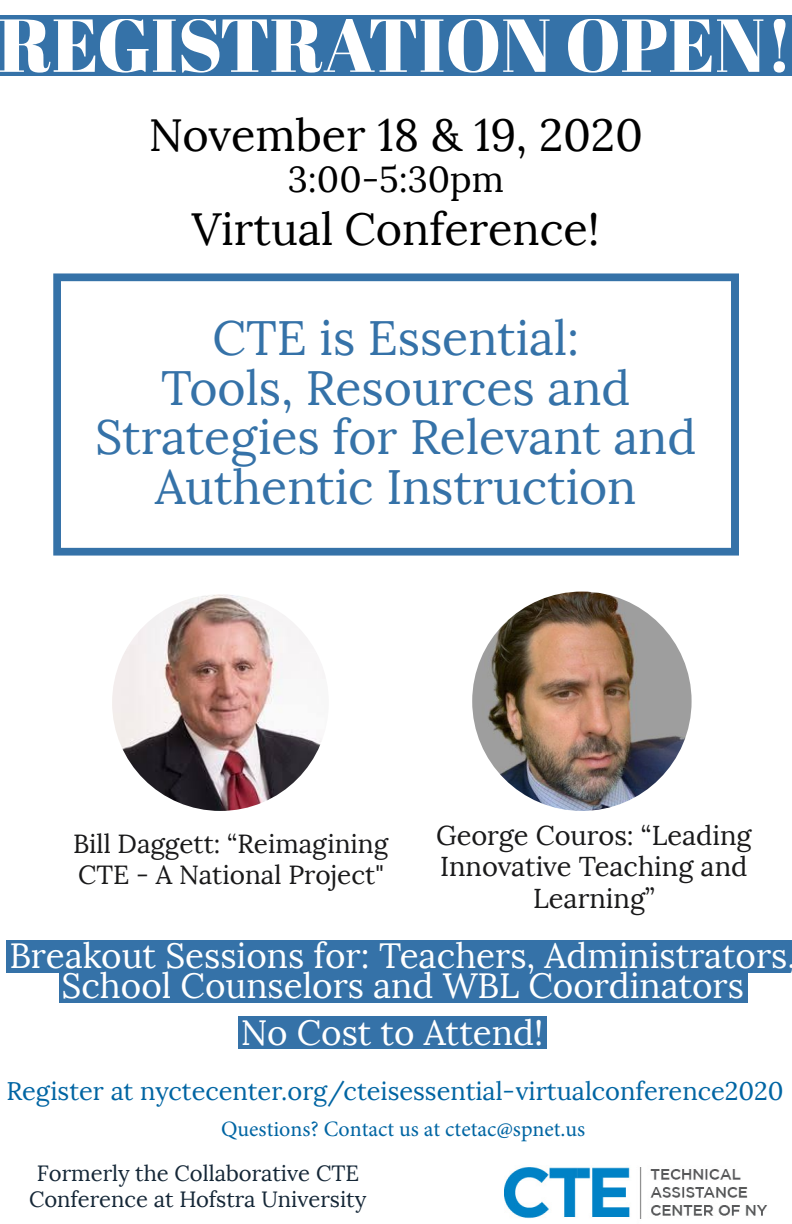
<style>
.page{position:relative;width:792px;height:1224px;background:#fff}
.page>*{position:absolute;margin:0;border:0;box-sizing:border-box;transform-origin:0 0}
.t1{font:48.1px/49.6px "Lora";color:#3572a8;text-align:center}
.t2{font:45px "Lora";color:#000}
.t3{font:36px "Lora";color:#000}
.t4{font:35px/30.1px "Lora";color:#fff;text-align:center}
.t5{font:27.2px/32px "Lora";color:#19191a;text-align:center}
.t6{font:26.2px/30.7px "Lora";color:#19191a}
.t7{font:25.4px "Lora";color:#0065a3}
.t8{font:22px/25.8px "Lora";color:#152737;text-align:center}
.t9{font:22px "Minion Pro";color:#0065a3}
</style>
<div class="page">
<img style="left:472px;top:592px;width:220px;height:219px;border-radius:50%">
<svg style="left:0;top:15px;width:792px;height:61px;fill:#3572a8"></svg>
<svg style="left:53px;top:273px;width:686px;height:283px"></svg>
<img style="left:112px;top:594px;width:217px;height:217px;border-radius:50%">
<div style="left:7px;top:940px;width:785px;height:32px;background:#3572a8"></div>
<div style="left:59px;top:970px;width:688px;height:32px;background:#3572a8"></div>
<div style="left:238px;top:1016px;width:308px;height:32px;background:#3572a8"></div>
<img style="left:504px;top:1167px;width:264px;height:52px">
<p class="t2" style="left:149px;top:108px;width:496px">November 18 &amp; 19, 2020</p>
<p class="t3" style="left:288px;top:158px;width:218px">3:00-5:30pm</p>
<p class="t2" style="left:192px;top:202px;width:409px">Virtual Conference!</p>
<h1 class="t1" style="left:95px;top:314px;width:603px">CTE is Essential:<br>Tools, Resources and<br>Strategies for Relevant and<br>Authentic Instruction</h1>
<p class="t6" style="left:73px;top:829px;width:316px">Bill Daggett: “Reimagining<br>CTE - A National Project"</p>
<p class="t5" style="left:436px;top:819px;width:317px">George Couros: “Leading<br>Innovative Teaching and<br>Learning”</p>
<p class="t4" style="left:9px;top:941px;width:788px">Breakout Sessions for: Teachers, Administrators,<br>School Counselors and WBL Coordinators</p>
<p class="t4" style="left:241px;top:1018px;width:304px">No Cost to Attend!</p>
<p class="t7" style="left:6px;top:1076px;width:779px">Register at nyctecenter.org/cteisessential-virtualconference2020</p>
<p class="t9" style="left:221px;top:1114px;width:366px">Questions? Contact us at ctetac@spnet.us</p>
<p class="t8" style="left:29px;top:1160px;width:339px">Formerly the Collaborative CTE<br>Conference at Hofstra University</p>
</div>
